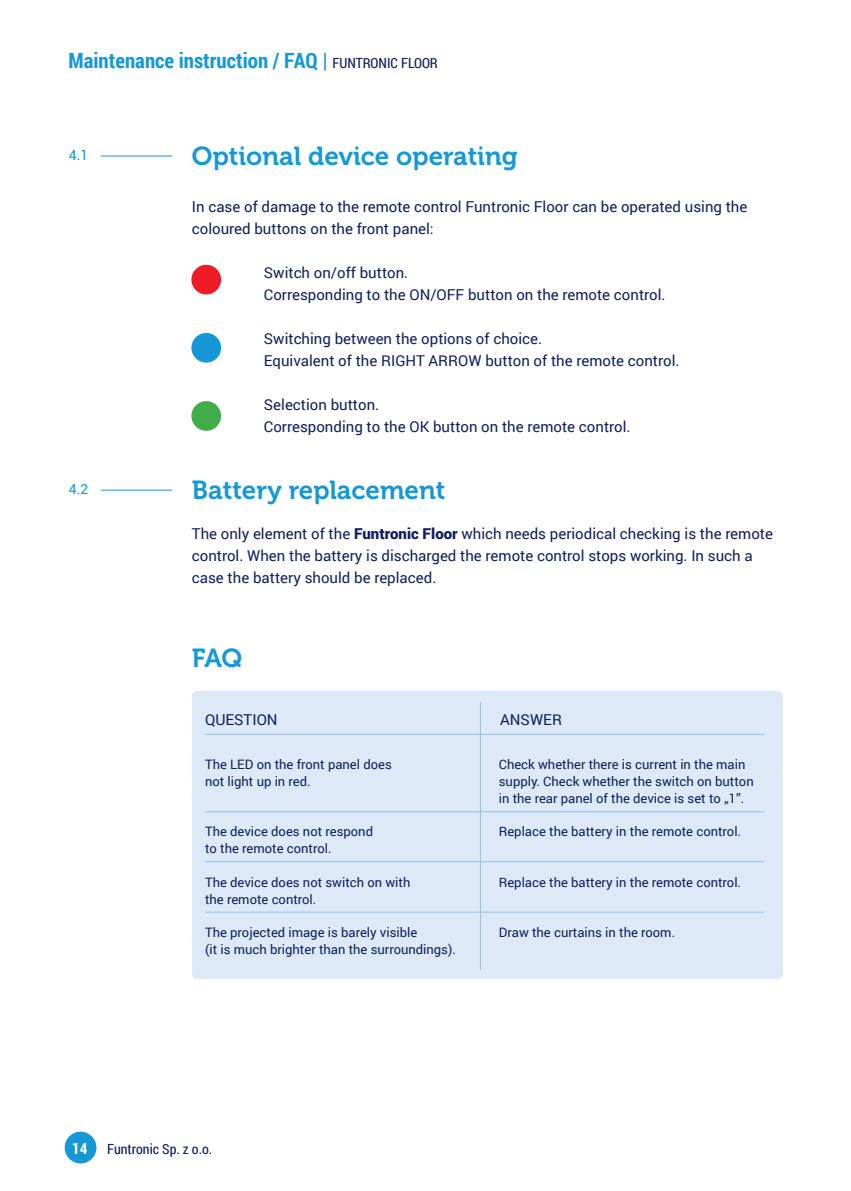
<style>
.page{position:relative;width:851px;height:1191px;background:#fff}
.page>*{position:absolute;margin:0;border:0;box-sizing:border-box;transform-origin:0 0}
.t1{font:26px "Museo 700";color:#1598d5}
.t2{font:700 21px "Roboto Condensed";color:#1598d5}
.t3{font:700 15.4px "Roboto Condensed";color:#fff}
.t4{font:15px/22px "Roboto";color:#101f5b}
.t5{font:14px "Roboto Condensed";color:#101f5b}
.t6{font:14px "Roboto";color:#1598d5}
.t7{font:13px/16.8px "Roboto";color:#101f5b}
.s1{font-weight:400;font-size:14px;color:#101f5b}
.s2{font-weight:900}
</style>
<div class="page">
<div style="left:65px;top:1131px;width:31px;height:32px;background:#1598d5;border-radius:50%"></div>
<hr style="left:101px;top:155px;width:71px;height:1px;background:#1598d5">
<div style="left:191px;top:265px;width:30px;height:29px;background:#ed1c27;border-radius:50%"></div>
<div style="left:191px;top:333px;width:30px;height:30px;background:#1598d5;border-radius:50%"></div>
<div style="left:191px;top:401px;width:30px;height:30px;background:#41ad49;border-radius:50%"></div>
<hr style="left:101px;top:489px;width:71px;height:1px;background:#1598d5">
<div style="left:192px;top:690px;width:590px;height:289px;background:#dde9f7;border-radius:6px"></div>
<hr style="left:205px;top:734px;width:559px;height:1px;background:#98c2e8">
<hr style="left:480px;top:702px;width:1px;height:268px;background:#98c2e8">
<hr style="left:205px;top:811px;width:559px;height:1px;background:#98c2e8">
<hr style="left:205px;top:861px;width:559px;height:1px;background:#98c2e8">
<hr style="left:205px;top:911px;width:559px;height:1px;background:#98c2e8">
<h2 class="t2" style="left:69px;top:46px;width:371px">Maintenance instruction / FAQ | <span class="s1">FUNTRONIC FLOOR</span></h2>
<p class="t6" style="left:69px;top:145px;width:21px">4.1</p>
<p class="t6" style="left:69px;top:479px;width:21px">4.2</p>
<h1 class="t1" style="left:192px;top:142px;width:327px">Optional device operating</h1>
<p class="t4" style="left:192px;top:195px;width:557px">In case of damage to the remote control Funtronic Floor can be operated using the coloured buttons on the front panel:</p>
<p class="t4" style="left:264px;top:261px;width:403px">Switch on/off button.<br>Corresponding to the ON/OFF button on the remote control.</p>
<p class="t4" style="left:264px;top:327px;width:417px">Switching between the options of choice.<br>Equivalent of the RIGHT ARROW button of the remote control.</p>
<p class="t4" style="left:264px;top:393px;width:368px">Selection button.<br>Corresponding to the OK button on the remote control.</p>
<h1 class="t1" style="left:192px;top:476px;width:255px">Battery replacement</h1>
<p class="t4" style="left:192px;top:522px;width:582px">The only element of the <span class="s2">Funtronic Floor</span> which needs periodical checking is the remote control. When the battery is discharged the remote control stops working. In such a case the battery should be replaced.</p>
<h1 class="t1" style="left:192px;top:643px;width:52px">FAQ</h1>
<p class="t4" style="left:205px;top:707px;width:74px">QUESTION</p>
<p class="t4" style="left:500px;top:707px;width:63px">ANSWER</p>
<p class="t7" style="left:205px;top:755px;width:188px">The LED on the front panel does not light up in red.</p>
<p class="t7" style="left:205px;top:823px;width:169px">The device does not respond to the remote control.</p>
<p class="t7" style="left:205px;top:873px;width:207px">The device does not switch on with the remote control.</p>
<p class="t7" style="left:205px;top:923px;width:252px">The projected image is barely visible<br>(it is much brighter than the surroundings).</p>
<p class="t7" style="left:498px;top:755px;width:256px">Check whether there is current in the main supply. Check whether the switch on button in the rear panel of the device is set to „1”.</p>
<p class="t7" style="left:498px;top:823px;width:244px">Replace the battery in the remote control.</p>
<p class="t7" style="left:498px;top:873px;width:244px">Replace the battery in the remote control.</p>
<p class="t7" style="left:498px;top:923px;width:178px">Draw the curtains in the room.</p>
<p class="t3" style="left:72px;top:1137px;width:17px">14</p>
<p class="t5" style="left:107px;top:1138px;width:107px">Funtronic Sp. z o.o.</p>
</div>
